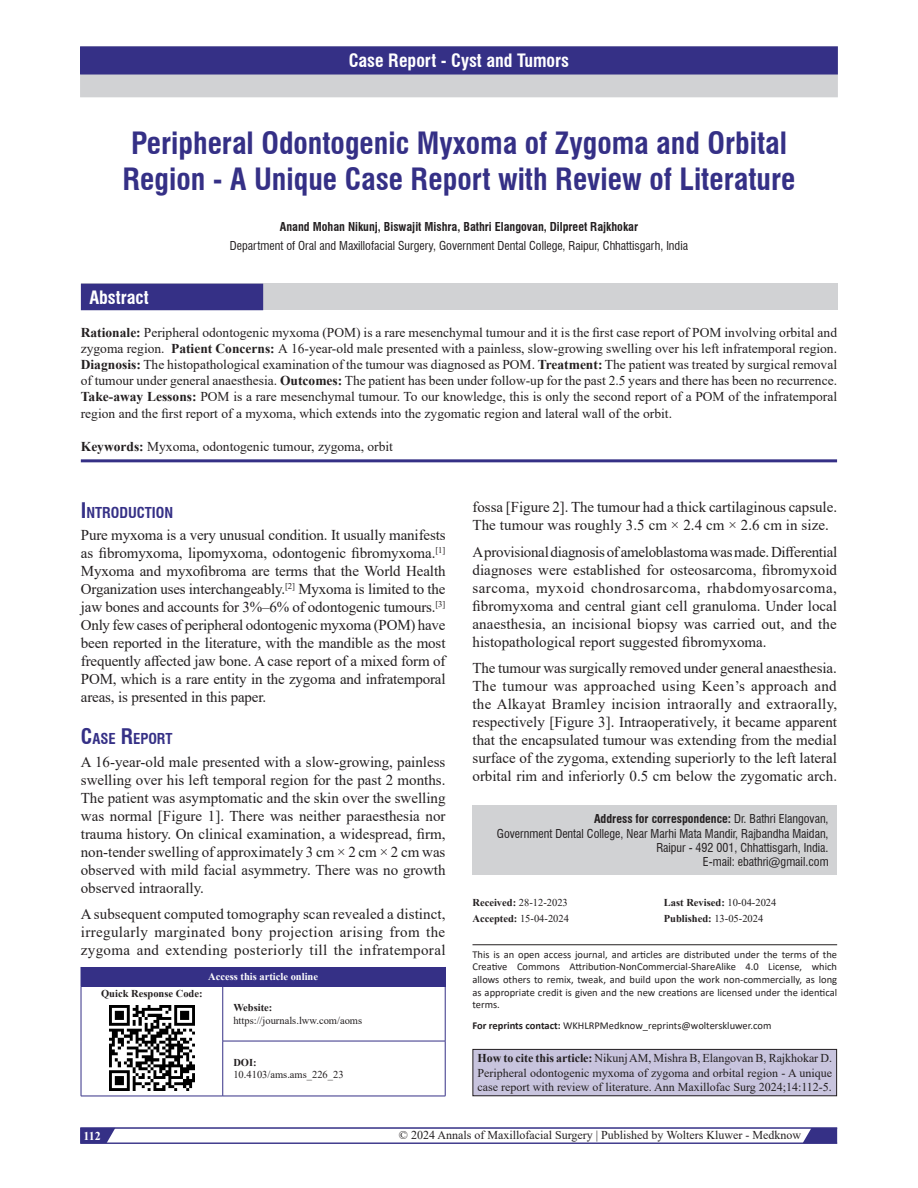
<style>
.page{position:relative;width:918px;height:1188px;background:#fff}
.page>*{position:absolute;margin:0;border:0;box-sizing:border-box;transform-origin:0 0}
.AT{font:700 condensed 30px/36px "Swiss 721 BT";color:#353086}
.AH{font:700 condensed 18px "Swiss 721 BT";color:#fff}
.ABSH{font:700 condensed 18px "Swiss 721 BT";color:#fff}
.TX{font:15px/18px "Times New Roman";color:#231f20;text-align:justify}
.t1{font:700 condensed 14.7px "Swiss 721 BT";color:#353086}
.ABS{font:13.5px/16.2px "Times New Roman";color:#231f20;text-align:justify}
.KWD{font:13.5px "Times New Roman";color:#231f20}
.HTC{font:12px/14.4px "Times New Roman";color:#231f20;text-align:justify}
.ADD{font:condensed 12px/14.4px "Swiss 721 BT";color:#231f20;text-align:right}
.AFF{font:condensed 12px "Swiss 721 BT";color:#231f20}
.AU{font:700 condensed 12px "Swiss 721 BT";color:#231f20}
.t2{font:700 12px "Times New Roman";color:#fff}
.OS{font:10.5px/12.6px "Calibri";color:#231f20;text-align:justify}
.Website{font:10.5px/12.6px "Times New Roman";color:#231f20}
.HIS{font:700 10.5px "Times New Roman";color:#231f20}
.HIS-2{font:10.5px "Times New Roman";color:#231f20}
.ATAO{font:700 10.5px "Times New Roman";color:#fff}
.QRC{font:700 10.5px "Times New Roman";color:#231f20}
.s1{font-weight:700}
.s2{font-size:21px}
.s3{font-weight:400}
</style>
<div class="page">
<svg style="left:80px;top:1128px;width:758px;height:16px"></svg>
<div style="left:80px;top:46px;width:758px;height:51px;background:#d1d2d4"></div>
<div style="left:81px;top:47px;width:756px;height:27px;background:#353086"></div>
<div style="left:80px;top:46px;width:758px;height:29px;border:2px solid #353086"></div>
<hr style="left:81px;top:459px;width:756px;height:3px;background:#353086">
<div style="left:472px;top:806px;width:365px;height:69px;background:#d1d2d4"></div>
<div style="left:81px;top:967px;width:364px;height:19px;background:#353086"></div>
<svg style="left:445px;top:967px;width:1px;height:19px"></svg>
<hr style="left:81px;top:986px;width:1px;height:55px;background:#353086">
<hr style="left:81px;top:1041px;width:1px;height:55px;background:#353086">
<hr style="left:81px;top:986px;width:142px;height:1px;background:#353086">
<hr style="left:222px;top:986px;width:1px;height:55px;background:#353086">
<hr style="left:223px;top:986px;width:222px;height:1px;background:#353086">
<hr style="left:445px;top:986px;width:1px;height:55px;background:#353086">
<hr style="left:81px;top:1096px;width:142px;height:1px;background:#353086">
<hr style="left:222px;top:1041px;width:1px;height:55px;background:#353086">
<hr style="left:223px;top:1041px;width:222px;height:1px;background:#353086">
<hr style="left:445px;top:1041px;width:1px;height:55px;background:#353086">
<hr style="left:223px;top:1096px;width:222px;height:1px;background:#353086">
<img style="left:109px;top:1005px;width:85px;height:85px">
<div style="left:473px;top:1049px;width:364px;height:47px;background:#c8c4de"></div>
<div style="left:472px;top:1049px;width:365px;height:47px;border:1px solid #231f20"></div>
<div style="left:81px;top:284px;width:756px;height:26px;background:#d1d2d4"></div>
<div style="left:81px;top:284px;width:182px;height:26px;background:#353086"></div>
<hr style="left:472px;top:944px;width:365px;height:1px;background:#231f20">
<p class="AH" style="left:349px;top:50px;width:222px">Case Report - Cyst and Tumors</p>
<p class="AT" style="left:122px;top:125px;width:675px">Peripheral Odontogenic Myxoma of Zygoma and Orbital<br>Region - A Unique Case Report with Review of Literature</p>
<p class="AU" style="left:280px;top:219px;width:360px">Anand Mohan Nikunj, Biswajit Mishra, Bathri Elangovan, Dilpreet Rajkhokar</p>
<p class="AFF" style="left:230px;top:238px;width:460px">Department of Oral and Maxillofacial Surgery, Government Dental College, Raipur, Chhattisgarh, India</p>
<p class="ABSH" style="left:89px;top:287px;width:61px">Abstract</p>
<p class="ABS" style="left:81px;top:324px;width:758px"><span class="s1">Rationale:</span> Peripheral odontogenic myxoma (POM) is a rare mesenchymal tumour and it is the first case report of POM involving orbital and zygoma region. <span class="s1">Patient Concerns:</span> A 16‑year‑old male presented with a painless, slow‑growing swelling over his left infratemporal region.<br><span class="s1">Diagnosis:</span> The histopathological examination of the tumour was diagnosed as POM. <span class="s1">Treatment:</span> The patient was treated by surgical removal of tumour under general anaesthesia. <span class="s1">Outcomes:</span> The patient has been under follow‑up for the past 2.5 years and there has been no recurrence.<br><span class="s1">Take‑away Lessons:</span> POM is a rare mesenchymal tumour. To our knowledge, this is only the second report of a POM of the infratemporal region and the first report of a myxoma, which extends into the zygomatic region and lateral wall of the orbit.</p>
<p class="KWD" style="left:81px;top:437px;width:314px"><span class="s1">Keywords:</span> Myxoma, odontogenic tumour, zygoma, orbit</p>
<p class="TX" style="left:472px;top:498px;width:366px">fossa [Figure 2]. The tumour had a thick cartilaginous capsule.<br>The tumour was roughly 3.5 cm × 2.4 cm × 2.6 cm in size.</p>
<p class="TX" style="left:472px;top:542px;width:366px">A provisional diagnosis of ameloblastoma was made. Differential diagnoses were established for osteosarcoma, fibromyxoid sarcoma, myxoid chondrosarcoma, rhabdomyosarcoma, fibromyxoma and central giant cell granuloma. Under local anaesthesia, an incisional biopsy was carried out, and the histopathological report suggested fibromyxoma.</p>
<p class="TX" style="left:472px;top:659px;width:366px">The tumour was surgically removed under general anaesthesia.<br>The tumour was approached using Keen’s approach and the Alkayat Bramley incision intraorally and extraorally, respectively [Figure 3]. Intraoperatively, it became apparent that the encapsulated tumour was extending from the medial surface of the zygoma, extending superiorly to the left lateral orbital rim and inferiorly 0.5 cm below the zygomatic arch.</p>
<h1 class="t1" style="left:81px;top:504px;width:94px"><span class="s2">I</span>NTRODUCTION</h1>
<p class="TX" style="left:81px;top:526px;width:366px">Pure myxoma is a very unusual condition. It usually manifests as fibromyxoma, lipomyxoma, odontogenic fibromyxoma.<sup>[1] </sup>Myxoma and myxofibroma are terms that the World Health Organization uses interchangeably.<sup>[2]</sup> Myxoma is limited to the jaw bones and accounts for 3%–6% of odontogenic tumours.<sup>[3] </sup>Only few cases of peripheral odontogenic myxoma (POM) have been reported in the literature, with the mandible as the most frequently affected jaw bone. A case report of a mixed form of POM, which is a rare entity in the zygoma and infratemporal areas, is presented in this paper.</p>
<h1 class="t1" style="left:81px;top:730px;width:93px"><span class="s2">C</span>ASE <span class="s2">R</span>EPORT</h1>
<p class="TX" style="left:81px;top:752px;width:366px">A 16‑year‑old male presented with a slow‑growing, painless swelling over his left temporal region for the past 2 months.<br>The patient was asymptomatic and the skin over the swelling was normal [Figure 1]. There was neither paraesthesia nor trauma history. On clinical examination, a widespread, firm, non‑tender swelling of approximately 3 cm × 2 cm × 2 cm was observed with mild facial asymmetry. There was no growth observed intraorally.</p>
<p class="TX" style="left:81px;top:905px;width:366px">A subsequent computed tomography scan revealed a distinct, irregularly marginated bony projection arising from the zygoma and extending posteriorly till the infratemporal</p>
<p class="ADD" style="left:497px;top:812px;width:333px"><span class="s1">Address for correspondence:</span> Dr. Bathri Elangovan,<br>Government Dental College, Near Marhi Mata Mandir, Rajbandha Maidan, Raipur ‑ 492 001, Chhattisgarh, India.<br>E‑mail: ebathri@gmail.com</p>
<p class="HIS" style="left:664px;top:895px;width:114px">Last Revised: <span class="s3">10‑04‑2024</span></p>
<p class="HIS" style="left:664px;top:911px;width:101px">Published: <span class="s3">13‑05‑2024</span></p>
<p class="OS" style="left:472px;top:948px;width:366px">This is an open access journal, and articles are distributed under the terms of the Creative Commons Attribution‑NonCommercial‑ShareAlike 4.0 License, which allows others to remix, tweak, and build upon the work non‑commercially, as long as appropriate credit is given and the new creations are licensed under the identical terms.</p>
<p class="OS" style="left:472px;top:1019px;width:300px"><span class="s1">For reprints contact:</span> WKHLRPMedknow_reprints@wolterskluwer.com</p>
<p class="HIS-2" style="left:472px;top:895px;width:97px"><span class="s1">Received:</span> 28‑12‑2023</p>
<p class="HIS-2" style="left:472px;top:911px;width:98px"><span class="s1">Accepted:</span> 15‑04‑2024</p>
<p class="ATAO" style="left:208px;top:969px;width:111px">Access this article online</p>
<p class="QRC" style="left:101px;top:986px;width:103px">Quick Response Code:</p>
<p class="Website" style="left:233px;top:1001px;width:130px"><span class="s1">Website: </span>https://journals.lww.com/aoms</p>
<p class="Website" style="left:233px;top:1056px;width:112px"><span class="s1">DOI:<br></span>10.4103/ams.ams_226_23</p>
<p class="HTC" style="left:478px;top:1051px;width:356px"><span class="s1">How to cite this article:</span> Nikunj AM, Mishra B, Elangovan B, Rajkhokar D.<br>Peripheral odontogenic myxoma of zygoma and orbital region - A unique case report with review of literature. Ann Maxillofac Surg 2024;14:112-5.</p>
<p class="t2" style="left:84px;top:1127px;width:19px">112</p>
<p class="HTC" style="left:399px;top:1128px;width:404px">© 2024 Annals of Maxillofacial Surgery | Published by Wolters Kluwer - Medknow</p>
</div>
